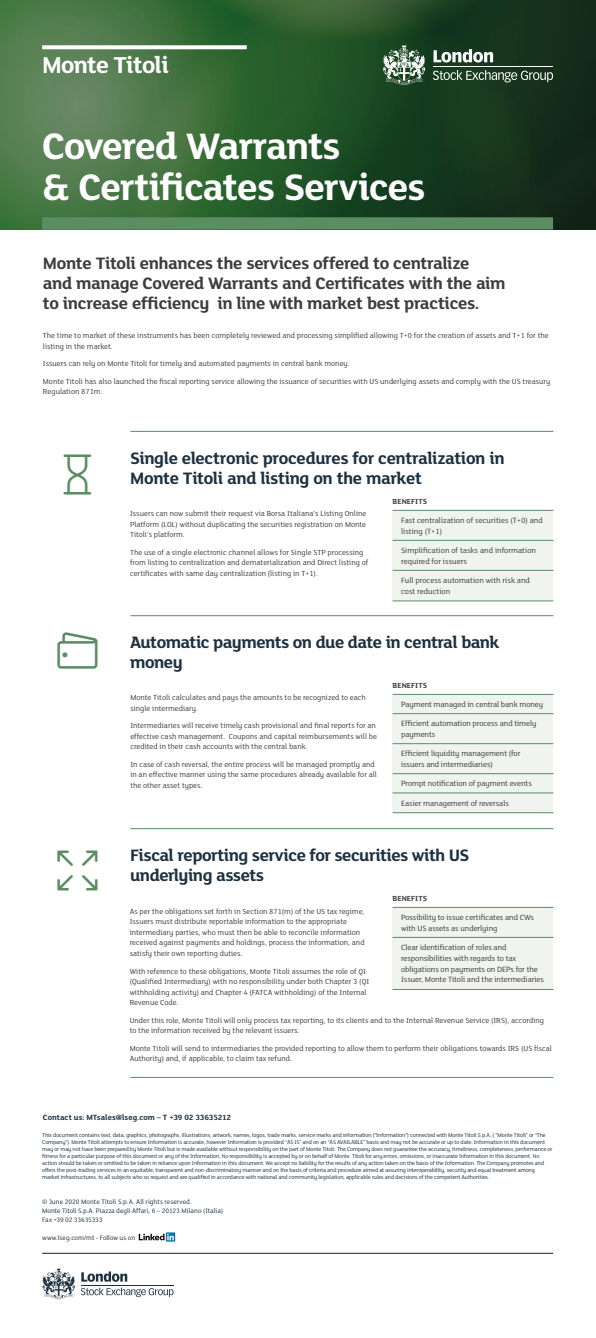
<style>
.page{position:relative;width:596px;height:1338px;background:#fff}
.page>*{position:absolute;margin:0;border:0;box-sizing:border-box;transform-origin:0 0}
.t1{font:700 40px/41px "FS Lola";letter-spacing:-.03em;color:#fff}
.t2{font:700 25px "FS Lola";letter-spacing:-.03em;color:#fff}
.t3{font:700 18px/20px "FS Lola";letter-spacing:-.03em;color:#1d3140}
.t4{font:700 18px/20px "FS Lola";letter-spacing:-.02em;color:#3d3d3c}
.t5{font:8.2px/10.7px "FS Lola";letter-spacing:-.01em;color:#3d3d3c}
.t6{font:700 8.2px "FS Lola";letter-spacing:.005em;color:#1d3140}
.t7{font:8px/10.5px "FS Lola";color:#3d3d3c}
.t8{font:700 8px "FS Lola";color:#3d3d3c}
.t9{font:7px/9px "FS Lola";color:#1d3140}
.t10{font:6px/7px "FS Lola";letter-spacing:-.02em;color:#1d3140}
</style>
<div class="page">
<div style="left:392px;top:510px;width:160px;height:91px;background:#f0f3f0"></div>
<div style="left:392px;top:694px;width:160px;height:119px;background:#f0f3f0"></div>
<img style="left:0;top:0;width:595px;height:230px">
<div style="left:42px;top:217px;width:510px;height:13px;background:#5a8d62"></div>
<svg style="left:42px;top:45px;width:204px;height:4px"></svg>
<svg style="left:432px;top:70px;width:120px;height:12px"></svg>
<svg style="left:433px;top:49px;width:60px;height:14px"></svg>
<hr style="left:433px;top:67px;width:119px;height:1px;background:#fff">
<svg style="left:382px;top:45px;width:43px;height:40px;background:#6c8771"></svg>
<hr style="left:130px;top:615px;width:423px;height:1px;background:#5a8d62">
<hr style="left:130px;top:431px;width:423px;height:1px;background:#5a8d62">
<hr style="left:130px;top:828px;width:423px;height:1px;background:#5a8d62">
<hr style="left:130px;top:1077px;width:423px;height:1px;background:#5a8d62">
<hr style="left:392px;top:510px;width:161px;height:1px;background:#5a8d62">
<hr style="left:392px;top:540px;width:161px;height:1px;background:#5a8d62">
<hr style="left:392px;top:570px;width:161px;height:1px;background:#5a8d62">
<hr style="left:392px;top:601px;width:161px;height:1px;background:#5a8d62">
<hr style="left:392px;top:694px;width:161px;height:1px;background:#5a8d62">
<hr style="left:392px;top:713px;width:161px;height:1px;background:#5a8d62">
<hr style="left:392px;top:743px;width:161px;height:1px;background:#5a8d62">
<hr style="left:392px;top:773px;width:161px;height:1px;background:#5a8d62">
<hr style="left:392px;top:793px;width:161px;height:1px;background:#5a8d62">
<hr style="left:392px;top:813px;width:161px;height:1px;background:#5a8d62">
<div style="left:392px;top:907px;width:160px;height:83px;background:#f0f3f0"></div>
<hr style="left:392px;top:907px;width:161px;height:1px;background:#5a8d62">
<hr style="left:392px;top:937px;width:161px;height:1px;background:#5a8d62">
<hr style="left:392px;top:989px;width:161px;height:1px;background:#5a8d62">
<hr style="left:42px;top:1253px;width:510px;height:1px;background:#1d1d1b">
<svg style="left:81px;top:1288px;width:92px;height:9px"></svg>
<svg style="left:81px;top:1271px;width:46px;height:11px"></svg>
<hr style="left:81px;top:1285px;width:92px;height:1px;background:#1d3140">
<svg style="left:42px;top:1268px;width:33px;height:31px"></svg>
<svg style="left:166px;top:1232px;width:9px;height:10px"></svg>
<svg style="left:139px;top:1234px;width:35px;height:6px"></svg>
<h2 class="t2" style="left:42px;top:48px;width:128px">Monte Titoli</h2>
<h1 class="t1" style="left:42px;top:124px;width:384px">Covered Warrants<br>&amp; Certificates Services</h1>
<h3 class="t4" style="left:43px;top:252px;width:464px">Monte Titoli enhances the services offered to centralize<br>and manage Covered Warrants and Certificates with the aim to increase efficiency in line with market best practices.</h3>
<p class="t7" style="left:43px;top:330px;width:507px">The time to market of these instruments has been completely reviewed and processing simplified allowing T+0 for the creation of assets and T+1 for the listing in the market.</p>
<p class="t7" style="left:43px;top:354px;width:508px;line-height:17.6px">Issuers can rely on Monte Titoli for timely and automated payments in central bank money.<br>Monte Titoli has also launched the fiscal reporting service allowing the issuance of securities with US underlying assets and comply with the US treasury</p>
<p class="t7" style="left:43px;top:386px;width:61px">Regulation 871m.</p>
<h3 class="t3" style="left:130px;top:447px;width:375px">Single electronic procedures for centralization in<br>Monte Titoli and listing on the market</h3>
<p class="t7" style="left:130px;top:508px;width:238px;text-align:justify">Issuers can now submit their request via Borsa Italiana’s Listing Online Platform (LOL) without duplicating the securities registration on Monte Titoli’s platform.</p>
<p class="t7" style="left:130px;top:547px;width:240px">The use of a single electronic channel allows for Single STP processing from listing to centralization and dematerialization and Direct listing of certificates with same day centralization (listing in T+1).</p>
<p class="t8" style="left:392px;top:496px;width:36px">BENEFITS</p>
<p class="t5" style="left:401px;top:515px;width:143px">Fast centralization of securities (T+0) and listing (T+1)</p>
<p class="t5" style="left:401px;top:545px;width:136px">Simplification of tasks and information required for issuers</p>
<p class="t5" style="left:401px;top:575px;width:130px">Full process automation with risk and cost reduction</p>
<h3 class="t3" style="left:130px;top:631px;width:370px">Automatic payments on due date in central bank money</h3>
<p class="t7" style="left:130px;top:692px;width:237px">Monte Titoli calculates and pays the amounts to be recognized to each single intermediary.</p>
<p class="t7" style="left:130px;top:720px;width:248px">Intermediaries will receive timely cash provisional and final reports for an effective cash management. Coupons and capital reimbursements will be credited in their cash accounts with the central bank.</p>
<p class="t7" style="left:130px;top:759px;width:248px">In case of cash reversal, the entire process will be managed promptly and in an effective manner using the same procedures already available for all the other asset types.</p>
<p class="t8" style="left:392px;top:680px;width:36px">BENEFITS</p>
<p class="t5" style="left:401px;top:699px;width:143px">Payment managed in central bank money</p>
<p class="t5" style="left:401px;top:718px;width:137px">Efficient automation process and timely payments</p>
<p class="t5" style="left:401px;top:748px;width:121px">Efficient liquidity management (for issuers and intermediaries)</p>
<p class="t5" style="left:401px;top:778px;width:132px">Prompt notification of payment events</p>
<p class="t5" style="left:401px;top:797px;width:109px">Easier management of reversals</p>
<h3 class="t3" style="left:130px;top:844px;width:340px">Fiscal reporting service for securities with US underlying assets</h3>
<p class="t8" style="left:392px;top:893px;width:36px">BENEFITS</p>
<p class="t5" style="left:401px;top:912px;width:134px">Possibility to issue certificates and CWs with US assets as underlying</p>
<p class="t5" style="left:401px;top:942px;width:144px">Clear identification of roles and responsibilities with regards to tax obligations on payments on DEPs for the Issuer, Monte Titoli and the intermediaries</p>
<p class="t7" style="left:130px;top:906px;width:236px">As per the obligations set forth in Section 871(m) of the US tax regime, Issuers must distribute reportable information to the appropriate intermediary parties, who must then be able to reconcile information received against payments and holdings, process the information, and satisfy their own reporting duties.</p>
<p class="t7" style="left:130px;top:965px;width:241px">With reference to these obligations, Monte Titoli assumes the role of QI (Qualified Intermediary) with no responsibility under both Chapter 3 (QI withholding activity) and Chapter 4 (FATCA withholding) of the Internal Revenue Code.</p>
<p class="t7" style="left:130px;top:1014px;width:415px">Under this role, Monte Titoli will only process tax reporting, to its clients and to the Internal Revenue Service (IRS), according to the information received by the relevant issuers.</p>
<p class="t7" style="left:130px;top:1042px;width:423px">Monte Titoli will send to intermediaries the provided reporting to allow them to perform their obligations towards IRS (US fiscal<br>Authority) and, if applicable, to claim tax refund.</p>
<p class="t6" style="left:43px;top:1112px;width:190px">Contact us: MTsales@lseg.com – T +39 02 33635212</p>
<p class="t10" style="left:42px;top:1131px;width:511px">This document contains text, data, graphics, photographs, illustrations, artwork, names, logos, trade marks, service marks and information (“Information”) connected with Monte Titoli S.p.A. ( “Monte Titoli” or “The Company”). Monte Titoli attempts to ensure Information is accurate, however Information is provided “AS IS” and on an “AS AVAILABLE” basis and may not be accurate or up to date. Information in this document may or may not have been prepared by Monte Titoli but is made available without responsibility on the part of Monte Titoli. The Company does not guarantee the accuracy, timeliness, completeness, performance or fitness for a particular purpose of this document or any of the Information. No responsibility is accepted by or on behalf of Monte Titoli for any errors, omissions, or inaccurate Information in this document. No action should be taken or omitted to be taken in reliance upon Information in this document. We accept no liability for the results of any action taken on the basis of the Information. The Company promotes and offers the post-trading services in an equitable, transparent and non-discriminatory manner and on the basis of criteria and procedure aimed at assuring interoperability, security and equal treatment among market infrastructures, to all subjects who so request and are qualified in accordance with national and community legislation, applicable rules and decisions of the competent Authorities.</p>
<p class="t9" style="left:42px;top:1197px;width:182px">© June 2020 Monte Titoli S.p.A. All rights reserved.<br>Monte Titoli S.p.A. Piazza degli Affari, 6 – 20123 Milano (Italia)<br>Fax +39 02 33635333</p>
<p class="t9" style="left:42px;top:1233px;width:94px">www.lseg.com/mt - Follow us on</p>
</div>
